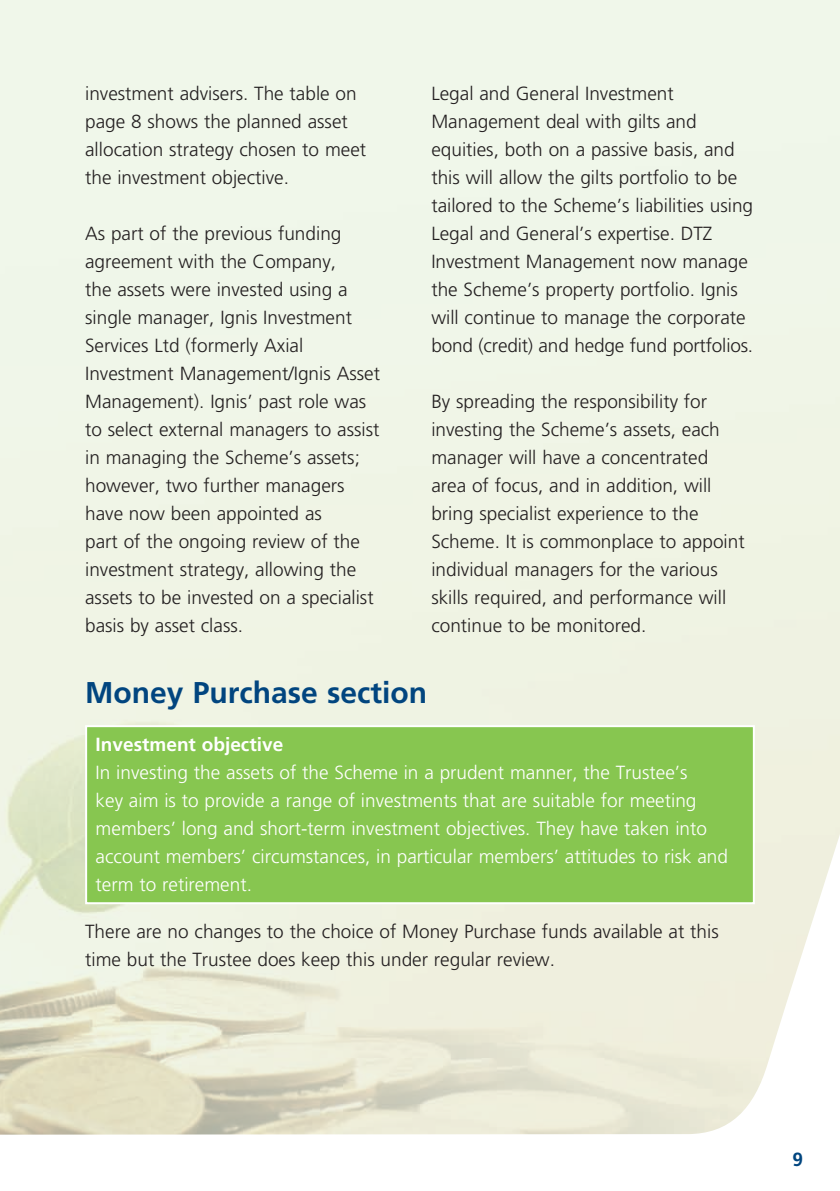
<style>
.page{position:relative;width:840px;height:1191px;background:#fff}
.page>*{position:absolute;margin:0;border:0;box-sizing:border-box;transform-origin:0 0}
.t1{font:700 30px "Frutiger";color:#01457f}
.t2{font:300 19px/28px "Frutiger";color:#231f20}
.t3{font:300 19px/28px "Frutiger";color:#fff}
.t4{font:700 19px "Frutiger";color:#fff}
.t5{font:700 19px "Frutiger";color:#01457f}
</style>
<div class="page">
<div style="left:86px;top:726px;width:667px;height:177px;background:#87c650"></div>
<svg style="left:0;top:741px;width:839px;height:394px"></svg>
<p class="t2" style="left:85px;top:79px;width:282px">investment advisers. The table on page 8 shows the planned asset allocation strategy chosen to meet the investment objective.</p>
<p class="t2" style="left:85px;top:219px;width:296px">As part of the previous funding agreement with the Company,<br>the assets were invested using a single manager, Ignis Investment<br>Services Ltd (formerly Axial<br>Investment Management/Ignis Asset<br>Management). Ignis’ past role was to select external managers to assist in managing the Scheme’s assets; however, two further managers have now been appointed as<br>part of the ongoing review of the investment strategy, allowing the assets to be invested on a specialist basis by asset class.</p>
<p class="t2" style="left:431px;top:79px;width:323px">Legal and General Investment Management deal with gilts and equities, both on a passive basis, and this will allow the gilts portfolio to be tailored to the Scheme’s liabilities using Legal and General’s expertise. DTZ Investment Management now manage the Scheme’s property portfolio. Ignis will continue to manage the corporate bond (credit) and hedge fund portfolios.</p>
<p class="t2" style="left:431px;top:387px;width:315px">By spreading the responsibility for investing the Scheme’s assets, each manager will have a concentrated area of focus, and in addition, will bring specialist experience to the Scheme. It is commonplace to appoint individual managers for the various skills required, and performance will continue to be monitored.</p>
<h1 class="t1" style="left:85px;top:674px;width:343px">Money Purchase section</h1>
<p class="t4" style="left:96px;top:733px;width:189px">Investment objective</p>
<p class="t3" style="left:96px;top:758px;width:633px">In investing the assets of the Scheme in a prudent manner, the Trustee’s<br>key aim is to provide a range of investments that are suitable for meeting members’ long and short-term investment objectives. They have taken into account members’ circumstances, in particular members’ attitudes to risk and term to retirement.</p>
<p class="t2" style="left:85px;top:917px;width:634px">There are no changes to the choice of Money Purchase funds available at this time but the Trustee does keep this under regular review.</p>
<p class="t5" style="left:792px;top:1148px;width:12px">9</p>
</div>
